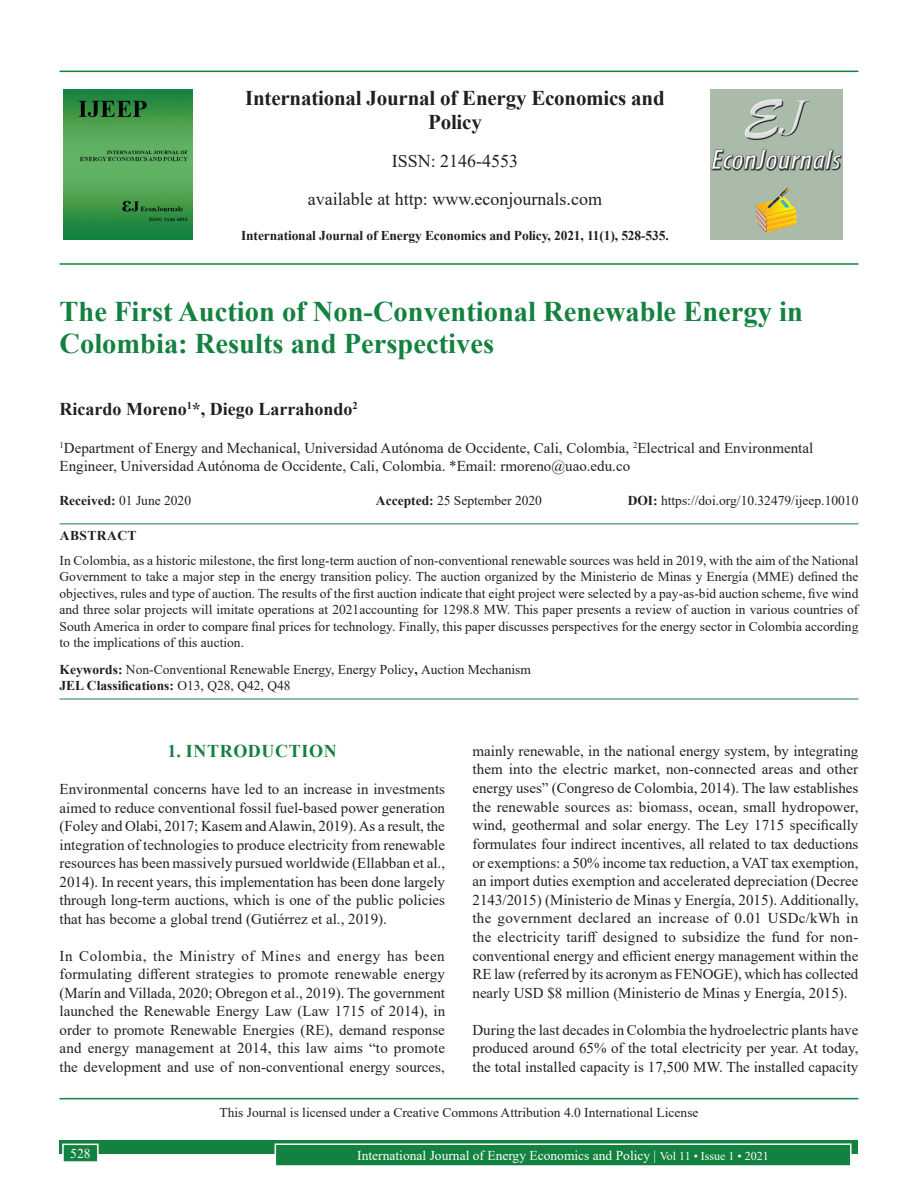
<style>
.page{position:relative;width:918px;height:1188px;background:#fff}
.page>*{position:absolute;margin:0;border:0;box-sizing:border-box;transform-origin:0 0}
.AT{font:700 28.5px/31.5px "Times New Roman";color:#13813f}
.JN{font:700 21px/24px "Times New Roman";letter-spacing:-.01em;color:#231f20;text-align:center}
.ISSN{font:18px "Times New Roman";color:#231f20}
.AU{font:700 18px "Times New Roman";color:#231f20}
.t1{font:700 18px "Times New Roman";letter-spacing:.035em;color:#13813f}
.TX{font:15px/18.6px "Times New Roman";color:#231f20;text-align:justify}
.AFF{font:15px/18px "Times New Roman";color:#231f20}
.ABS{font:13.5px/16.5px "Times New Roman";color:#231f20;text-align:justify}
.KWD{font:13.5px/16.2px "Times New Roman";color:#231f20}
.HIS{font:13.5px "Times New Roman";color:#231f20}
.CCA{font:13.5px "Times New Roman";color:#231f20}
.Folio{font:13.5px "Times New Roman";color:#fff}
.JD{font:700 13.5px "Times New Roman";letter-spacing:-.01em;color:#231f20}
.ABSH{font:700 13.5px "Times New Roman";letter-spacing:.035em;color:#231f20}
.s1{font-weight:700}
.s2{font-size:12px}
</style>
<div class="page">
<div style="left:60px;top:1140px;width:798px;height:13px;background:#13813f"></div>
<div style="left:275px;top:1144px;width:576px;height:22px;background:#13813f"></div>
<div style="left:275px;top:1143px;width:577px;height:24px;border:2px solid #fff"></div>
<div style="left:63px;top:1144px;width:35px;height:18px;background:#13813f"></div>
<div style="left:62px;top:1144px;width:37px;height:19px;border:2px solid #fff"></div>
<hr style="left:60px;top:71px;width:798px;height:1px;background:#13813f">
<hr style="left:60px;top:263px;width:798px;height:2px;background:#13813f">
<img style="left:64px;top:89px;width:129px;height:151px">
<img style="left:711px;top:89px;width:132px;height:150px">
<hr style="left:60px;top:523px;width:798px;height:1px;background:#13813f">
<hr style="left:60px;top:699px;width:798px;height:1px;background:#13813f">
<hr style="left:60px;top:1098px;width:798px;height:1px;background:#13813f">
<p class="JN" style="left:245px;top:85px;width:421px">International Journal of Energy Economics and<br>Policy</p>
<p class="ISSN" style="left:392px;top:148px;width:128px">ISSN: 2146-4553</p>
<p class="ISSN" style="left:308px;top:186px;width:296px">available at http: www.econjournals.com</p>
<p class="JD" style="left:241px;top:226px;width:429px">International Journal of Energy Economics and Policy, 2021, 11(1), 528-535.</p>
<p class="AT" style="left:60px;top:295px;width:745px">The First Auction of Non-Conventional Renewable Energy in<br>Colombia: Results and Perspectives</p>
<p class="AU" style="left:60px;top:396px;width:300px">Ricardo Moreno<sup>1</sup>*, Diego Larrahondo<sup>2</sup></p>
<p class="AFF" style="left:60px;top:438px;width:755px"><sup>1</sup>Department of Energy and Mechanical, Universidad Autónoma de Occidente, Cali, Colombia, <sup>2</sup>Electrical and Environmental<br>Engineer, Universidad Autónoma de Occidente, Cali, Colombia. *Email: rmoreno@uao.edu.co</p>
<p class="HIS" style="left:60px;top:491px;width:133px"><span class="s1">Received:</span> 01 June 2020</p>
<p class="HIS" style="left:376px;top:491px;width:168px"><span class="s1">Accepted:</span> 25 September 2020</p>
<p class="HIS" style="left:628px;top:491px;width:232px"><span class="s1">DOI:</span> https://doi.org/10.32479/ijeep.10010</p>
<p class="ABSH" style="left:60px;top:525px;width:78px">ABSTRACT</p>
<p class="ABS" style="left:60px;top:552px;width:800px">In Colombia, as a historic milestone, the first long-term auction of non-conventional renewable sources was held in 2019, with the aim of the National Government to take a major step in the energy transition policy. The auction organized by the Ministerio de Minas y Energía (MME) defined the objectives, rules and type of auction. The results of the first auction indicate that eight project were selected by a pay-as-bid auction scheme, five wind and three solar projects will imitate operations at 2021accounting for 1298.8 MW. This paper presents a review of auction in various countries of South America in order to compare final prices for technology. Finally, this paper discusses perspectives for the energy sector in Colombia according to the implications of this auction.</p>
<p class="KWD" style="left:60px;top:661px;width:473px"><span class="s1">Keywords:</span> Non-Conventional Renewable Energy, Energy Policy<span class="s1">,</span> Auction Mechanism<br><span class="s1">JEL Classifications:</span> O13, Q28, Q42, Q48</p>
<p class="TX" style="left:472px;top:741px;width:387px">mainly renewable, in the national energy system, by integrating them into the electric market, non-connected areas and other energy uses” (Congreso de Colombia, 2014). The law establishes the renewable sources as: biomass, ocean, small hydropower, wind, geothermal and solar energy. The Ley 1715 specifically formulates four indirect incentives, all related to tax deductions or exemptions: a 50% income tax reduction, a VAT tax exemption, an import duties exemption and accelerated depreciation (Decree 2143/2015) (Ministerio de Minas y Energía, 2015). Additionally, the government declared an increase of 0.01 USDc/kWh in the electricity tariff designed to subsidize the fund for non&shy;conventional energy and efficient energy management within the RE law (referred by its acronym as FENOGE), which has collected nearly USD $8 million (Ministerio de Minas y Energía, 2015).</p>
<p class="TX" style="left:472px;top:1020px;width:387px">During the last decades in Colombia the hydroelectric plants have produced around 65% of the total electricity per year. At today, the total installed capacity is 17,500 MW. The installed capacity</p>
<p class="CCA" style="left:219px;top:1103px;width:481px">This Journal is licensed under a Creative Commons Attribution 4.0 International License</p>
<h1 class="t1" style="left:168px;top:738px;width:171px">1. INTRODUCTION</h1>
<p class="TX" style="left:60px;top:779px;width:387px">Environmental concerns have led to an increase in investments aimed to reduce conventional fossil fuel-based power generation (Foley and Olabi, 2017; Kasem and Alawin, 2019). As a result, the integration of technologies to produce electricity from renewable resources has been massively pursued worldwide (Ellabban et al., 2014). In recent years, this implementation has been done largely through long-term auctions, which is one of the public policies that has become a global trend (Gutiérrez et al., 2019).</p>
<p class="TX" style="left:60px;top:946px;width:387px">In Colombia, the Ministry of Mines and energy has been formulating different strategies to promote renewable energy (Marín and Villada, 2020; Obregon et al., 2019). The government launched the Renewable Energy Law (Law 1715 of 2014), in order to promote Renewable Energies (RE), demand response and energy management at 2014, this law aims “to promote the development and use of non-conventional energy sources,</p>
<p class="Folio" style="left:70px;top:1144px;width:22px">528</p>
<p class="Folio" style="left:357px;top:1146px;width:413px">International Journal of Energy Economics and Policy | <span class="s2">Vol 11 • Issue 1 • 2021</span></p>
</div>
